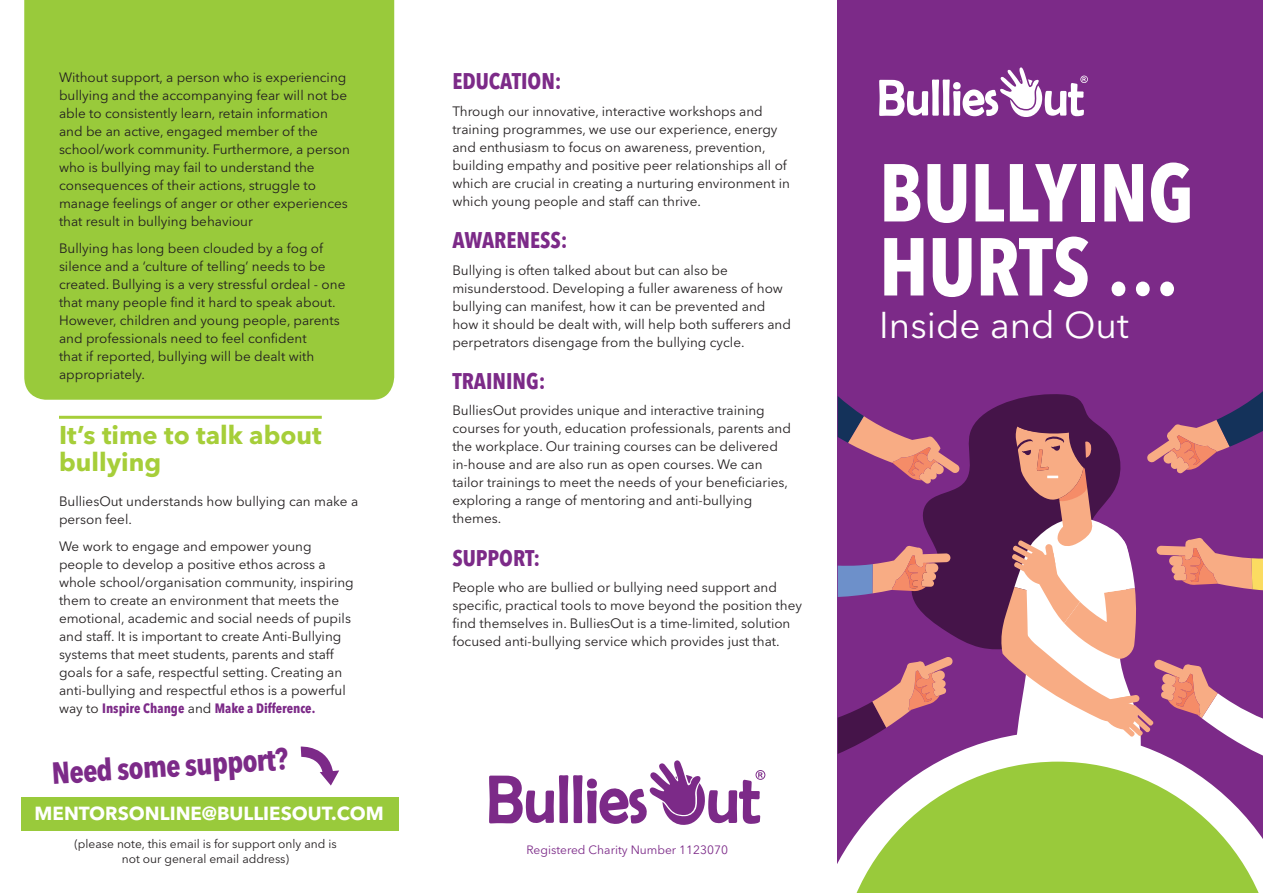
<style>
.page{position:relative;width:1263px;height:893px;background:#fff}
.page>*{position:absolute;margin:0;border:0;box-sizing:border-box;transform-origin:0 0}
.t1{font:700 condensed 81px/73.9px "Avenir Next LT Pro";color:#fff}
.t2{font:37.05px "Avenir Next LT Pro";color:#fff}
.t3{font:700 condensed 30.3px "Avenir Next LT Pro";color:#7c2a88}
.t4{font:700 25.5px/27px "Avenir Next LT Pro";color:#a6ce39}
.t5{font:700 condensed 22.5px "Avenir Next LT Pro";color:#7c2a88}
.t6{font:700 18.9px "Avenir Next LT Pro";color:#fff}
.t7{font:13.5px/18px "Avenir Next LT Pro";color:#231f20}
.t8{font:12px/15px "Avenir Next LT Pro";color:#231f20;text-align:center}
.t9{font:12px "Avenir Next LT Pro";color:#7c2a88}
.s1{font-weight:700;font-stretch:condensed;color:#7c2a88}
</style>
<div class="page">
<svg style="left:24px;top:0;width:370px;height:400px;background:#9ccb40"></svg>
<div style="left:838px;top:0;width:425px;height:893px;background:#7c2a88"></div>
<svg style="left:879px;top:67px;width:209px;height:50px"></svg>
<hr style="left:59px;top:416px;width:263px;height:3px;background:#a6ce39">
<div style="left:21px;top:797px;width:378px;height:34px;background:#99ca3b"></div>
<svg style="left:300px;top:746px;width:39px;height:39px"></svg>
<svg style="left:489px;top:760px;width:276px;height:65px"></svg>
<svg style="left:909px;top:404px;width:92px;height:246px;fill:#451449"></svg>
<svg style="left:837px;top:731px;width:426px;height:162px;background:#a8bd6c"></svg>
<svg style="left:1001px;top:391px;width:262px;height:372px"></svg>
<svg style="left:838px;top:396px;width:122px;height:88px"></svg>
<svg style="left:838px;top:546px;width:112px;height:51px"></svg>
<svg style="left:838px;top:657px;width:115px;height:97px"></svg>
<p class="t7" style="left:59px;top:69px;width:292px">Without support, a person who is experiencing bullying and the accompanying fear will not be able to consistently learn, retain information and be an active, engaged member of the school/work community. Furthermore, a person who is bullying may fail to understand the consequences of their actions, struggle to manage feelings of anger or other experiences that result in bullying behaviour</p>
<p class="t7" style="left:59px;top:239px;width:288px">Bullying has long been clouded by a fog of silence and a ‘culture of telling’ needs to be created. Bullying is a very stressful ordeal - one that many people find it hard to speak about.<br>However, children and young people, parents and professionals need to feel confident<br>that if reported, bullying will be dealt with appropriately.</p>
<h3 class="t4" style="left:59px;top:422px;width:264px">It’s time to talk about bullying</h3>
<p class="t7" style="left:59px;top:493px;width:301px">BulliesOut understands how bullying can make a person feel.</p>
<p class="t7" style="left:59px;top:537px;width:296px">We work to engage and empower young people to develop a positive ethos across a whole school/organisation community, inspiring them to create an environment that meets the emotional, academic and social needs of pupils and staff. It is important to create Anti-Bullying systems that meet students, parents and staff goals for a safe, respectful setting. Creating an anti-bullying and respectful ethos is a powerful way to <span class="s1">Inspire Change</span> and <span class="s1">Make a Difference.</span></p>
<h3 class="t3" style="left:51px;top:756px;width:238px;rotate:-4deg">Need some support?</h3>
<h3 class="t6" style="left:35px;top:802px;width:351px">MENTORSONLINE@BULLIESOUT.COM</h3>
<p class="t8" style="left:74px;top:836px;width:264px">(please note, this email is for support only and is not our general email address)</p>
<h3 class="t5" style="left:452px;top:68px;width:111px">EDUCATION:</h3>
<p class="t7" style="left:452px;top:102px;width:339px">Through our innovative, interactive workshops and training programmes, we use our experience, energy and enthusiasm to focus on awareness, prevention, building empathy and positive peer relationships all of which are crucial in creating a nurturing environment in which young people and staff can thrive.</p>
<h3 class="t5" style="left:452px;top:226px;width:117px">AWARENESS:</h3>
<p class="t7" style="left:452px;top:261px;width:340px">Bullying is often talked about but can also be misunderstood. Developing a fuller awareness of how bullying can manifest, how it can be prevented and how it should be dealt with, will help both sufferers and perpetrators disengage from the bullying cycle.</p>
<h3 class="t5" style="left:452px;top:367px;width:95px">TRAINING:</h3>
<p class="t7" style="left:452px;top:402px;width:340px">BulliesOut provides unique and interactive training courses for youth, education professionals, parents and the workplace. Our training courses can be delivered in-house and are also run as open courses. We can tailor trainings to meet the needs of your beneficiaries, exploring a range of mentoring and anti-bullying themes.</p>
<h3 class="t5" style="left:452px;top:544px;width:89px">SUPPORT:</h3>
<p class="t7" style="left:452px;top:578px;width:351px">People who are bullied or bullying need support and specific, practical tools to move beyond the position they find themselves in. BulliesOut is a time-limited, solution focused anti-bullying service which provides just that.</p>
<p class="t9" style="left:526px;top:843px;width:203px">Registered Charity Number 1123070</p>
<h1 class="t1" style="left:879px;top:155px;width:316px">BULLYING<br>HURTS …</h1>
<h2 class="t2" style="left:879px;top:303px;width:251px">Inside and Out</h2>
</div>
